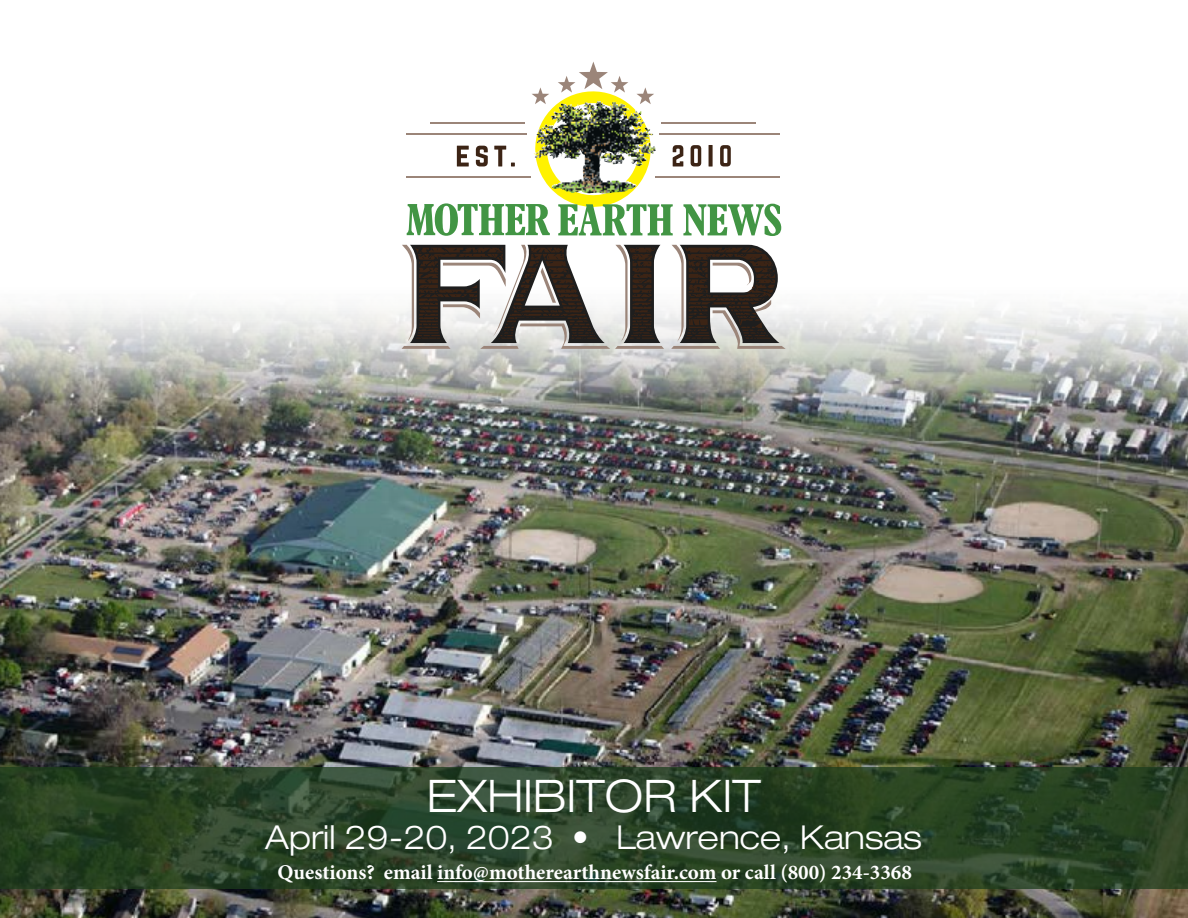
<style>
.page{position:relative;width:1188px;height:918px;background:#fff}
.page>*{position:absolute;margin:0;border:0;box-sizing:border-box;transform-origin:0 0}
.t1{font:300 expanded 45px "Helvetica Neue LT Std";color:#fff}
.t2{font:300 expanded 33px "Helvetica Neue LT Std";color:#fff}
.t3{font:700 21px "Minion Pro";color:#fff}
</style>
<div class="page">
<img style="left:0;top:308px;width:1188px;height:610px">
<hr style="left:406px;top:134px;width:120px;height:1px;background:#9b8579">
<hr style="left:406px;top:176px;width:125px;height:2px;background:#9b8579">
<svg style="left:407px;top:62px;width:374px;height:174px"></svg>
<svg style="left:671px;top:245px;width:115px;height:104px"></svg>
<svg style="left:402px;top:245px;width:262px;height:104px"></svg>
<svg style="left:0;top:767px;width:1188px;height:122px;background:#2a4326"></svg>
<hr style="left:437px;top:881px;width:279px;height:1px;background:#fff">
<h1 class="t1" style="left:427px;top:769px;width:336px">EXHIBITOR KIT</h1>
<h2 class="t2" style="left:265px;top:818px;width:658px">April 29-20, 2023 • Lawrence, Kansas</h2>
<p class="t3" style="left:277px;top:858px;width:636px">Questions? email info@motherearthnewsfair.com or call (800) 234-3368</p>
</div>
